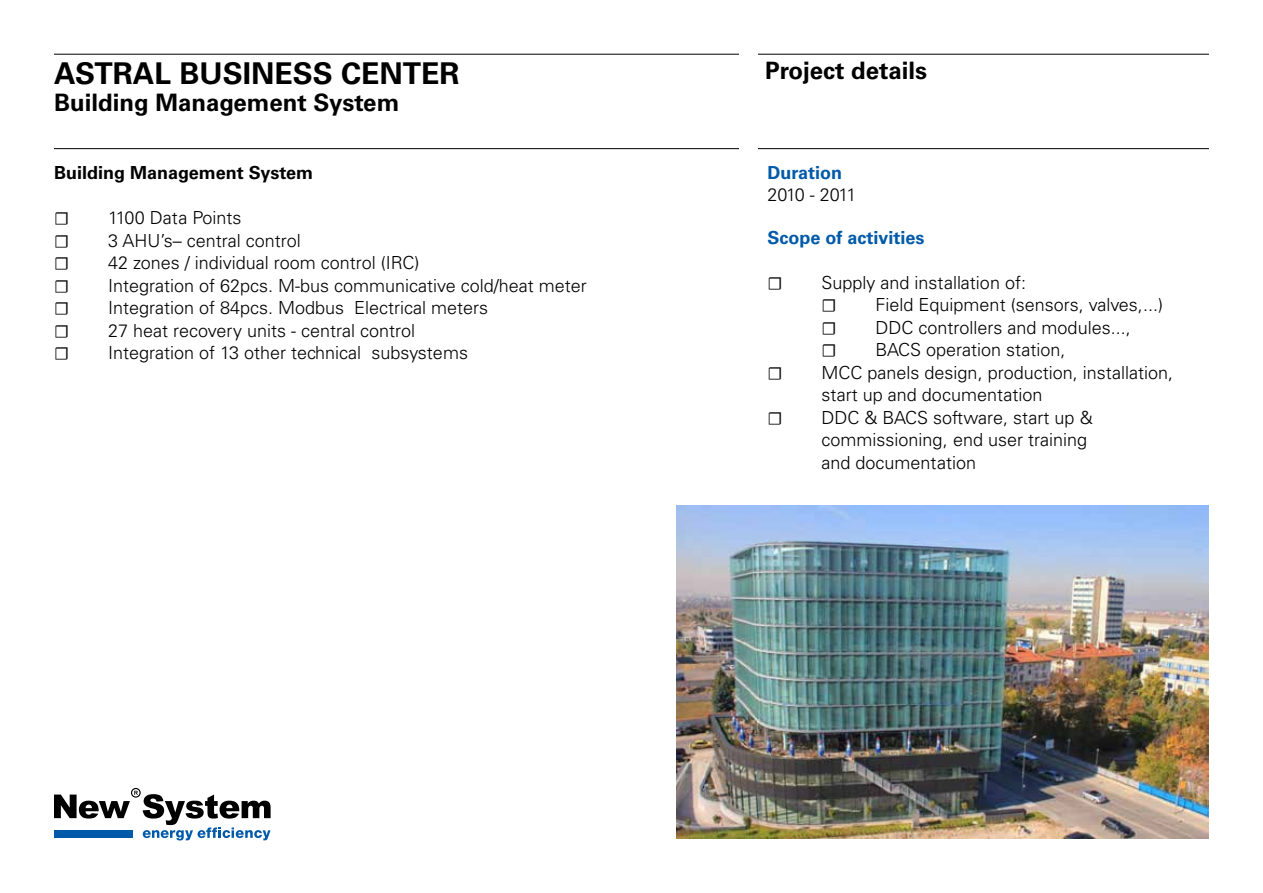
<style>
.page{position:relative;width:1263px;height:893px;background:#fff}
.page>*{position:absolute;margin:0;border:0;box-sizing:border-box;transform-origin:0 0}
.t1{font:700 30px "Univers LT Std";color:#000}
.t2{font:700 24px "Univers LT Std";color:#000}
.t3{font:300 18px/22.5px "Univers LT Std";color:#000}
.t4{font:700 18px "Univers LT Std";color:#005aa9}
.t5{font:700 18px "Univers LT Std";color:#000}
.t6{font:18px "Minion Pro";color:#000}
.t7{font:300 18px "Univers LT Std";letter-spacing:-.075em;color:#000}
</style>
<div class="page">
<svg style="left:54px;top:788px;width:217px;height:52px"></svg>
<div style="left:54px;top:830px;width:79px;height:8px;background:#005aa9"></div>
<hr style="left:54px;top:54px;width:1155px;height:1px;background:#000">
<hr style="left:54px;top:148px;width:1155px;height:1px;background:#000">
<div style="left:740px;top:39px;width:18px;height:125px;background:#fff"></div>
<img style="left:676px;top:506px;width:533px;height:333px">
<h1 class="t1" style="left:54px;top:55px;width:407px">ASTRAL BUSINESS CENTER</h1>
<h2 class="t2" style="left:54px;top:88px;width:347px">Building Management System</h2>
<p class="t5" style="left:54px;top:162px;width:260px">Building Management System</p>
<p class="t6" style="left:54px;top:206px;width:17px">☐</p>
<p class="t3" style="left:108px;top:206px;width:135px">1100 Data Points</p>
<p class="t6" style="left:54px;top:229px;width:17px">☐</p>
<p class="t3" style="left:108px;top:229px;width:194px">3 AHU’s– central control</p>
<p class="t6" style="left:54px;top:251px;width:17px">☐</p>
<p class="t3" style="left:108px;top:251px;width:313px">42 zones / individual room control (IRC)</p>
<p class="t6" style="left:54px;top:274px;width:17px">☐</p>
<p class="t3" style="left:108px;top:274px;width:480px">Integration of 62pcs. M-bus communicative cold/heat meter</p>
<p class="t6" style="left:54px;top:296px;width:17px">☐</p>
<p class="t3" style="left:108px;top:296px;width:382px">Integration of 84pcs. Modbus Electrical meters</p>
<p class="t6" style="left:54px;top:319px;width:17px">☐</p>
<p class="t3" style="left:108px;top:319px;width:309px">27 heat recovery units - central control</p>
<p class="t6" style="left:54px;top:341px;width:17px">☐</p>
<p class="t3" style="left:108px;top:341px;width:361px">Integration of 13 other technical subsystems</p>
<h2 class="t2" style="left:765px;top:57px;width:164px">Project details</h2>
<p class="t4" style="left:767px;top:162px;width:76px">Duration</p>
<p class="t7" style="left:767px;top:183px;width:90px">2010 - 2011</p>
<p class="t4" style="left:767px;top:227px;width:159px">Scope of activities</p>
<p class="t6" style="left:767px;top:271px;width:17px">☐</p>
<p class="t3" style="left:821px;top:271px;width:206px">Supply and installation of:</p>
<p class="t6" style="left:821px;top:293px;width:17px">☐</p>
<p class="t3" style="left:875px;top:294px;width:289px">Field Equipment (sensors, valves,...)</p>
<p class="t6" style="left:821px;top:316px;width:17px">☐</p>
<p class="t3" style="left:875px;top:316px;width:257px">DDC controllers and modules...,</p>
<p class="t6" style="left:821px;top:338px;width:17px">☐</p>
<p class="t3" style="left:875px;top:339px;width:191px">BACS operation station,</p>
<p class="t6" style="left:767px;top:361px;width:17px">☐</p>
<p class="t3" style="left:821px;top:361px;width:353px">MCC panels design, production, installation, start up and documentation</p>
<p class="t6" style="left:767px;top:406px;width:17px">☐</p>
<p class="t3" style="left:821px;top:406px;width:273px">DDC &amp; BACS software, start up &amp; commissioning, end user training and documentation</p>
</div>
